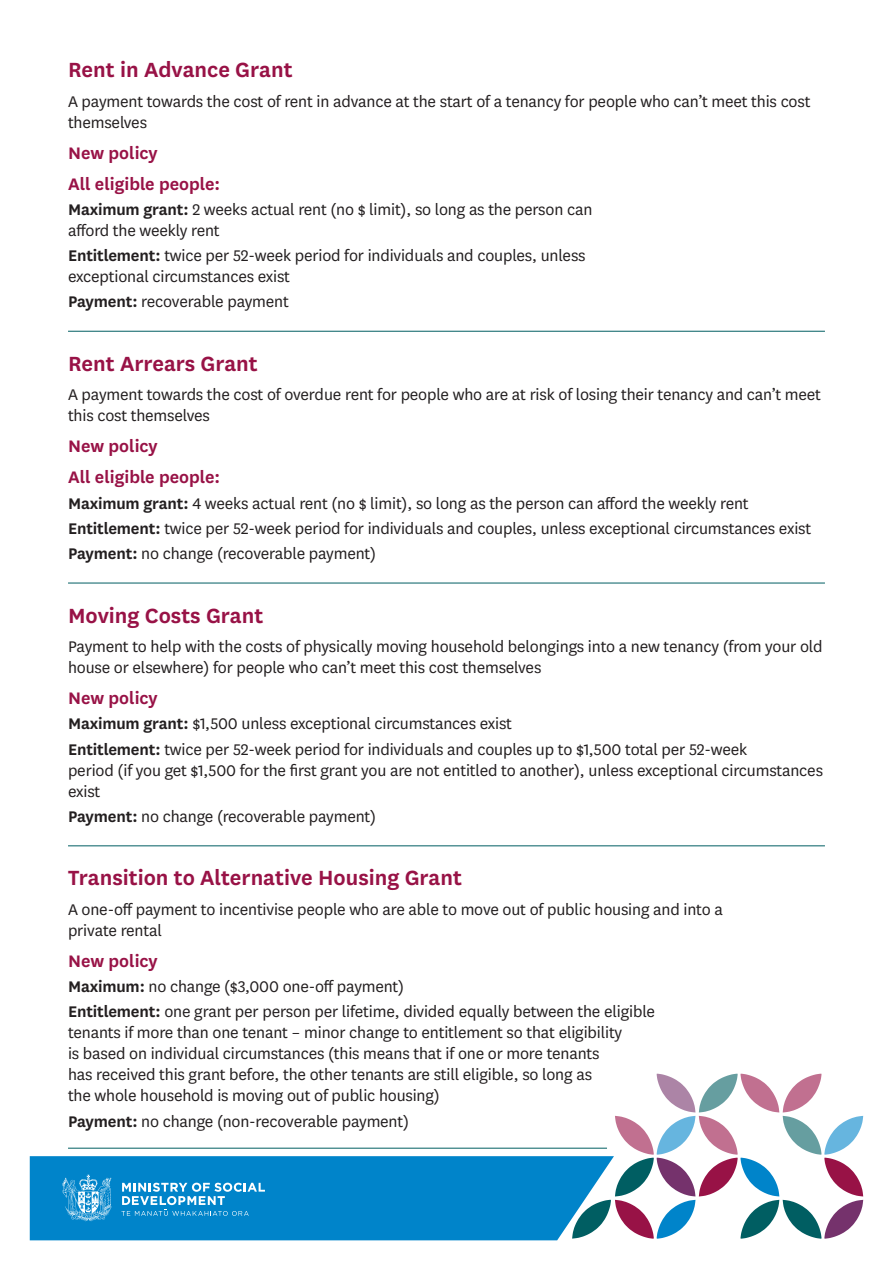
<style>
.page{position:relative;width:893px;height:1263px;background:#fff}
.page>*{position:absolute;margin:0;border:0;box-sizing:border-box;transform-origin:0 0}
.Heading_3{font:600 24px "National";color:#981246}
.Heading_4{font:600 19.5px "National";color:#981246}
.Body_text{font:18px/21px "National";letter-spacing:-.01em;color:#231f20}
.s1{font-weight:600}
</style>
<div class="page">
<hr style="left:68px;top:331px;width:757px;height:1px;background:#005e62">
<hr style="left:68px;top:583px;width:757px;height:1px;background:#005e62">
<hr style="left:68px;top:845px;width:757px;height:1px;background:#005e62">
<hr style="left:68px;top:1148px;width:539px;height:1px;background:#005e62">
<div style="left:30px;top:1156px;width:542px;height:84px;background:#0084ca"></div>
<svg style="left:62px;top:1175px;width:50px;height:46px;background:#45a5d8"></svg>
<svg style="left:121px;top:1183px;width:144px;height:33px;background:#3ea1d6"></svg>
<svg style="left:572px;top:1074px;width:291px;height:165px"></svg>
<p class="Heading_3" style="left:68px;top:53px;width:226px">Rent in Advance Grant</p>
<p class="Body_text" style="left:68px;top:90px;width:744px">A payment towards the cost of rent in advance at the start of a tenancy for people who can’t meet this cost themselves</p>
<p class="Heading_4" style="left:68px;top:139px;width:91px">New policy</p>
<p class="Heading_4" style="left:68px;top:170px;width:154px">All eligible people:</p>
<p class="Body_text" style="left:68px;top:198px;width:526px"><span class="s1">Maximum grant:</span> 2 weeks actual rent (no $ limit), so long as the person can afford the weekly rent</p>
<p class="Body_text" style="left:68px;top:244px;width:519px"><span class="s1">Entitlement:</span> twice per 52-week period for individuals and couples, unless exceptional circumstances exist</p>
<p class="Body_text" style="left:68px;top:290px;width:222px"><span class="s1">Payment:</span> recoverable payment</p>
<p class="Heading_3" style="left:68px;top:347px;width:191px">Rent Arrears Grant</p>
<p class="Body_text" style="left:68px;top:383px;width:754px">A payment towards the cost of overdue rent for people who are at risk of losing their tenancy and can’t meet this cost themselves</p>
<p class="Heading_4" style="left:68px;top:433px;width:91px">New policy</p>
<p class="Heading_4" style="left:68px;top:464px;width:154px">All eligible people:</p>
<p class="Body_text" style="left:68px;top:492px;width:682px"><span class="s1">Maximum grant:</span> 4 weeks actual rent (no $ limit), so long as the person can afford the weekly rent</p>
<p class="Body_text" style="left:68px;top:517px;width:745px"><span class="s1">Entitlement:</span> twice per 52-week period for individuals and couples, unless exceptional circumstances exist</p>
<p class="Body_text" style="left:68px;top:542px;width:310px"><span class="s1">Payment:</span> no change (recoverable payment)</p>
<p class="Heading_3" style="left:68px;top:599px;width:197px">Moving Costs Grant</p>
<p class="Body_text" style="left:68px;top:635px;width:756px">Payment to help with the costs of physically moving household belongings into a new tenancy (from your old house or elsewhere) for people who can’t meet this cost themselves</p>
<p class="Heading_4" style="left:68px;top:685px;width:91px">New policy</p>
<p class="Body_text" style="left:68px;top:713px;width:445px"><span class="s1">Maximum grant:</span> $1,500 unless exceptional circumstances exist</p>
<p class="Body_text" style="left:68px;top:738px;width:756px"><span class="s1">Entitlement:</span> twice per 52-week period for individuals and couples up to $1,500 total per 52-week<br>period (if you get $1,500 for the first grant you are not entitled to another), unless exceptional circumstances exist</p>
<p class="Body_text" style="left:68px;top:805px;width:310px"><span class="s1">Payment:</span> no change (recoverable payment)</p>
<p class="Heading_3" style="left:68px;top:861px;width:395px">Transition to Alternative Housing Grant</p>
<p class="Body_text" style="left:68px;top:898px;width:656px">A one-off payment to incentivise people who are able to move out of public housing and into a private rental</p>
<p class="Heading_4" style="left:68px;top:947px;width:91px">New policy</p>
<p class="Body_text" style="left:68px;top:975px;width:338px"><span class="s1">Maximum:</span> no change ($3,000 one-off payment)</p>
<p class="Body_text" style="left:68px;top:1001px;width:588px"><span class="s1">Entitlement:</span> one grant per person per lifetime, divided equally between the eligible tenants if more than one tenant – minor change to entitlement so that eligibility<br>is based on individual circumstances (this means that if one or more tenants<br>has received this grant before, the other tenants are still eligible, so long as<br>the whole household is moving out of public housing)</p>
<p class="Body_text" style="left:68px;top:1110px;width:342px"><span class="s1">Payment:</span> no change (non-recoverable payment)</p>
</div>
